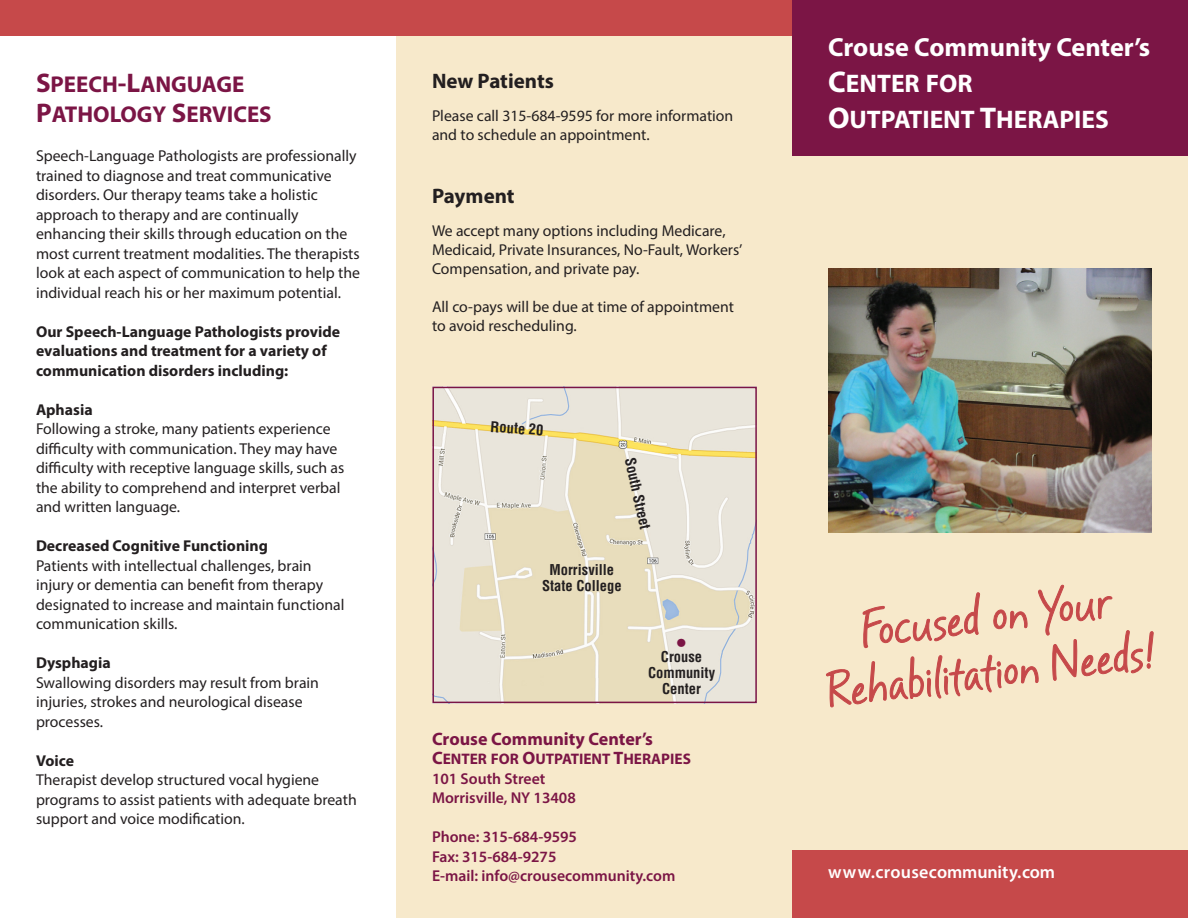
<style>
.page{position:relative;width:1188px;height:918px;background:#fff}
.page>*{position:absolute;margin:0;border:0;box-sizing:border-box;transform-origin:0 0}
.t1{font:46.5px/55.8px "Mayfield";color:#c6494a;text-align:center}
.t2{font:700 26.25px "Myriad Pro";color:#fff}
.t3{font:25.5px/36px "Myriad Bold SC850";color:#fff}
.t4{font:22.95px/30px "Myriad Pro Bold SC850";color:#7b1545}
.t5{font:700 condensed 21.9px "Helvetica";color:#7b1545}
.t6{font:700 21px "Myriad Pro";letter-spacing:-.005em;color:#231f20}
.t7{font:700 18px "Myriad";color:#7b1545}
.t8{font:600 18px "Myriad Pro";letter-spacing:.01em;color:#fff}
.t9{font:15.75px/19.5px "Myriad Pro";color:#231f20}
.t10{font:700 15.75px/19.5px "Myriad Pro";color:#231f20}
.t11{font:600 15.75px/19.5px "Myriad Pro";color:#7b1545}
.t12{font:15.3px "Myriad Bold SC850";color:#7b1545}
.t13{font:700 condensed 14.55px/16px "Helvetica";color:#231f20;text-align:center}
.s1{font-size:27px}
.s2{font-size:18px}
.s3{font-size:30px}
</style>
<div class="page">
<div style="left:396px;top:0;width:792px;height:918px;background:#f7e9cb"></div>
<div style="left:792px;top:850px;width:396px;height:68px;background:#c6494a"></div>
<div style="left:0;top:0;width:792px;height:36px;background:#c6494a"></div>
<img style="left:828px;top:268px;width:324px;height:264px">
<img style="left:435px;top:390px;width:319px;height:310px">
<div style="left:432px;top:387px;width:325px;height:316px;border:2px solid #7b1545"></div>
<svg style="left:826px;top:585px;width:328px;height:122px"></svg>
<div style="left:792px;top:0;width:396px;height:156px;background:#7b1545"></div>
<h3 class="t4" style="left:36px;top:69px;width:235px"><span class="s1">S</span>PEECH<span class="s1">-L</span>ANGUAGE<br><span class="s1">P</span>ATHOLOGY <span class="s1">S</span>ERVICES</h3>
<p class="t9" style="left:36px;top:146px;width:326px">Speech-Language Pathologists are professionally trained to diagnose and treat communicative disorders. Our therapy teams take a holistic approach to therapy and are continually enhancing their skills through education on the most current treatment modalities. The therapists look at each aspect of communication to help the individual reach his or her maximum potential.</p>
<p class="t10" style="left:36px;top:321px;width:306px">Our Speech-Language Pathologists provide evaluations and treatment for a variety of communication disorders including:</p>
<p class="t10" style="left:36px;top:399px;width:58px">Aphasia</p>
<p class="t9" style="left:36px;top:419px;width:310px">Following a stroke, many patients experience difficulty with communication. They may have difficulty with receptive language skills, such as the ability to comprehend and interpret verbal and written language.</p>
<p class="t10" style="left:36px;top:536px;width:234px">Decreased Cognitive Functioning</p>
<p class="t9" style="left:36px;top:555px;width:310px">Patients with intellectual challenges, brain injury or dementia can benefit from therapy designated to increase and maintain functional communication skills.</p>
<p class="t10" style="left:36px;top:653px;width:76px">Dysphagia</p>
<p class="t9" style="left:36px;top:672px;width:285px">Swallowing disorders may result from brain injuries, strokes and neurological disease processes.</p>
<p class="t10" style="left:36px;top:750px;width:40px">Voice</p>
<p class="t9" style="left:36px;top:770px;width:322px">Therapist develop structured vocal hygiene programs to assist patients with adequate breath support and voice modification.</p>
<h3 class="t6" style="left:432px;top:67px;width:123px">New Patients</h3>
<p class="t9" style="left:432px;top:106px;width:303px;line-height:18.9px">Please call 315-684-9595 for more information and to schedule an appointment.</p>
<h3 class="t6" style="left:432px;top:182px;width:84px">Payment</h3>
<p class="t9" style="left:432px;top:221px;width:312px;line-height:18.9px">We accept many options including Medicare,<br>Medicaid, Private Insurances, No-Fault, Workers’<br>Compensation, and private pay.</p>
<p class="t9" style="left:432px;top:297px;width:303px;line-height:18.9px">All co-pays will be due at time of appointment to avoid rescheduling.</p>
<p class="t13" style="left:491px;top:418px;width:54px;rotate:4deg">Route 20</p>
<p class="t13" style="left:638px;top:456px;width:75px;rotate:78deg">South Street</p>
<p class="t13" style="left:542px;top:562px;width:81px">Morrisville<br>State College</p>
<h3 class="t5" style="left:677px;top:629px;width:11px">•</h3>
<p class="t13" style="left:648px;top:649px;width:69px">Crouse<br>Community<br>Center</p>
<p class="t7" style="left:432px;top:730px;width:222px">Crouse Community Center’s</p>
<p class="t12" style="left:432px;top:751px;width:261px"><span class="s2">C</span>ENTER FOR <span class="s2">O</span>UTPATIENT <span class="s2">T</span>HERAPIES</p>
<p class="t11" style="left:432px;top:768px;width:145px">101 South Street<br>Morrisville, NY 13408</p>
<p class="t11" style="left:432px;top:827px;width:245px">Phone: 315-684-9595<br>Fax: 315-684-9275<br>E-mail: info@crousecommunity.com</p>
<h2 class="t2" style="left:828px;top:30px;width:324px">Crouse Community Center’s</h2>
<h3 class="t3" style="left:828px;top:66px;width:282px"><span class="s3">C</span>ENTER FOR<br><span class="s3">O</span>UTPATIENT <span class="s3">T</span>HERAPIES</h3>
<h1 class="t1" style="left:817px;top:611px;width:335px;rotate:-7deg">Focused on Your<br>Rehabilitation Needs!</h1>
<p class="t8" style="left:828px;top:860px;width:229px">www.crousecommunity.com</p>
</div>
